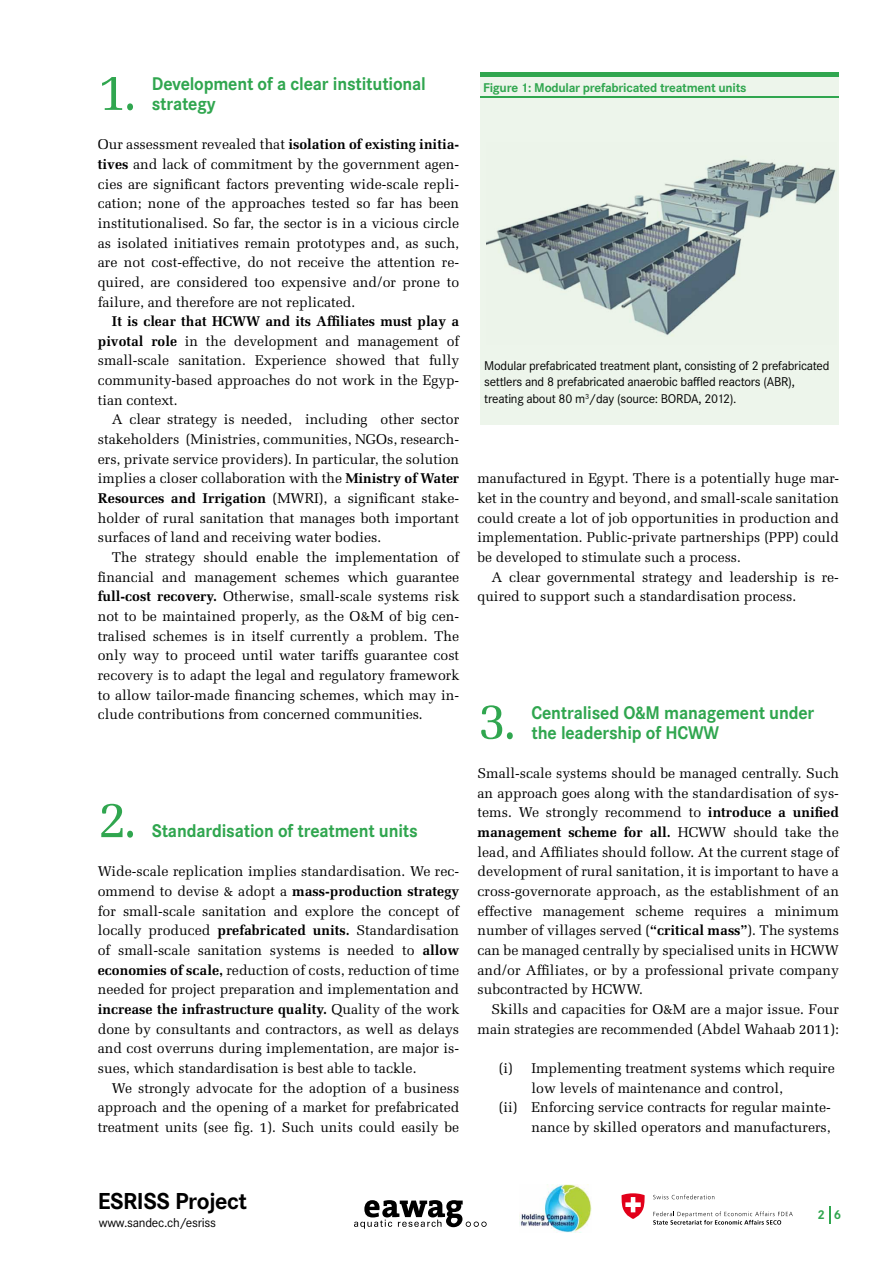
<style>
.page{position:relative;width:893px;height:1263px;background:#fff}
.page>*{position:absolute;margin:0;border:0;box-sizing:border-box;transform-origin:0 0}
.t1{font:52.5px "Melior";color:#30a64f}
.t2{font:700 24px "Corporate S";letter-spacing:-.02em;color:#000}
.t3{font:700 19.05px/19.6px "Corporate S";letter-spacing:-.01em;color:#30a64f;scale:.94 1}
.t4{font:14.1px/19.6px "Melior";color:#000;text-align:justify}
.t5{font:13.35px "Corporate S";letter-spacing:-.02em;color:#000}
.t6{font:13.2px/16.5px "Corporate S";letter-spacing:-.02em;color:#000}
.t7{font:700 13.2px "Corporate S";letter-spacing:-.02em;color:#30a64f}
.s1{font-weight:700}
</style>
<div class="page">
<div style="left:480px;top:72px;width:359px;height:352px;background:#edf5eb"></div>
<div style="left:480px;top:72px;width:359px;height:5px;background:#30a64f"></div>
<hr style="left:480px;top:97px;width:359px;height:1px;background:#30a64f">
<img style="left:486px;top:159px;width:350px;height:177px">
<svg style="left:829px;top:1206px;width:1px;height:17px"></svg>
<img style="left:519px;top:1185px;width:72px;height:47px">
<svg style="left:354px;top:1200px;width:133px;height:29px"></svg>
<svg style="left:653px;top:1194px;width:61px;height:5px"></svg>
<svg style="left:653px;top:1211px;width:140px;height:13px"></svg>
<svg style="left:621px;top:1193px;width:24px;height:26px"></svg>
<h1 class="t1" style="left:98px;top:61px;width:41px">1.</h1>
<h3 class="t3" style="left:152px;top:75px;width:293px">Development of a clear institutional strategy</h3>
<p class="t4" style="left:98px;top:135px;width:363px">Our assessment revealed that <span class="s1">isolation of existing initia&shy;tives</span> and lack of commitment by the government agen&shy;cies are significant factors preventing wide-scale repli&shy;cation; none of the approaches tested so far has been institutionalised. So far, the sector is in a vicious circle as isolated initiatives remain prototypes and, as such, are not cost-effective, do not receive the attention re&shy;quired, are considered too expensive and/or prone to failure, and therefore are not replicated.</p>
<p class="t4" style="left:98px;top:312px;width:363px;text-indent:14px"><span class="s1">It is clear that HCWW and its Affiliates must play a pivotal role</span> in the development and management of small-scale sanitation. Experience showed that fully community-based approaches do not work in the Egyp&shy;tian context.</p>
<p class="t4" style="left:98px;top:410px;width:363px;text-indent:14px">A clear strategy is needed, including other sector stakeholders (Ministries, communities, NGOs, research&shy;ers, private service providers). In particular, the solution implies a closer collaboration with the <span class="s1">Ministry of Water Resources and Irrigation</span> (MWRI), a significant stake&shy;holder of rural sanitation that manages both important surfaces of land and receiving water bodies.</p>
<p class="t4" style="left:98px;top:547px;width:363px;text-indent:14px">The strategy should enable the implementation of financial and management schemes which guarantee <span class="s1">full-cost recovery.</span> Otherwise, small-scale systems risk not to be maintained properly, as the O&amp;M of big cen&shy;tralised schemes is in itself currently a problem. The only way to proceed until water tariffs guarantee cost recovery is to adapt the legal and regulatory framework to allow tailor-made financing schemes, which may in&shy;clude contributions from concerned communities.</p>
<h1 class="t1" style="left:98px;top:788px;width:41px">2.</h1>
<h3 class="t3" style="left:152px;top:821px;width:285px">Standardisation of treatment units</h3>
<p class="t4" style="left:98px;top:862px;width:363px">Wide-scale replication implies standardisation. We rec&shy;ommend to devise &amp; adopt a <span class="s1">mass-production strategy </span>for small-scale sanitation and explore the concept of locally produced <span class="s1">prefabricated units.</span> Standardisation of small-scale sanitation systems is needed to <span class="s1">allow economies of scale,</span> reduction of costs, reduction of time needed for project preparation and implementation and <span class="s1">increase the infrastructure quality.</span> Quality of the work done by consultants and contractors, as well as delays and cost overruns during implementation, are major is&shy;sues, which standardisation is best able to tackle.</p>
<p class="t4" style="left:98px;top:1078px;width:363px;text-indent:14px">We strongly advocate for the adoption of a business approach and the opening of a market for prefabricated treatment units (see fig. 1). Such units could easily be</p>
<p class="t7" style="left:483px;top:80px;width:265px">Figure 1: Modular prefabricated treatment units</p>
<p class="t6" style="left:484px;top:357px;width:347px">Modular prefabricated treatment plant, consisting of 2 prefabricated settlers and 8 prefabricated anaerobic baffled reactors (ABR), treating about 80 m<sup>3</sup>/day (source: BORDA, 2012).</p>
<p class="t4" style="left:477px;top:469px;width:363px">manufactured in Egypt. There is a potentially huge mar&shy;ket in the country and beyond, and small-scale sanitation could create a lot of job opportunities in production and implementation. Public-private partnerships (PPP) could be developed to stimulate such a process.</p>
<p class="t4" style="left:477px;top:567px;width:363px;text-indent:14px">A clear governmental strategy and leadership is re&shy;quired to support such a standardisation process.</p>
<h1 class="t1" style="left:477px;top:690px;width:41px">3.</h1>
<h3 class="t3" style="left:531px;top:703px;width:302px">Centralised O&amp;M management under the leadership of HCWW</h3>
<p class="t4" style="left:477px;top:763px;width:363px">Small-scale systems should be managed centrally. Such an approach goes along with the standardisation of sys&shy;tems. We strongly recommend to <span class="s1">introduce a unified management scheme for all.</span> HCWW should take the lead, and Affiliates should follow. At the current stage of development of rural sanitation, it is important to have a cross-governorate approach, as the establishment of an effective management scheme requires a minimum number of villages served (<span class="s1">“critical mass”</span>). The systems can be managed centrally by specialised units in HCWW and/or Affiliates, or by a professional private company subcontracted by HCWW.</p>
<p class="t4" style="left:477px;top:999px;width:363px;text-align:right">Skills and capacities for O&amp;M are a major issue. Four main strategies are recommended (Abdel Wahaab 2011):</p>
<p class="t4" style="left:499px;top:1058px;width:337px">(i) Implementing treatment systems which require</p>
<p class="t4" style="left:531px;top:1078px;width:253px">low levels of maintenance and control,</p>
<p class="t4" style="left:499px;top:1098px;width:333px">(ii) Enforcing service contracts for regular mainte-</p>
<p class="t4" style="left:531px;top:1117px;width:301px">nance by skilled operators and manufacturers,</p>
<h2 class="t2" style="left:98px;top:1187px;width:151px">ESRISS Project</h2>
<p class="t5" style="left:99px;top:1214px;width:119px">www.sandec.ch/esriss</p>
<p class="t7" style="left:818px;top:1207px;width:25px">2 6</p>
</div>
